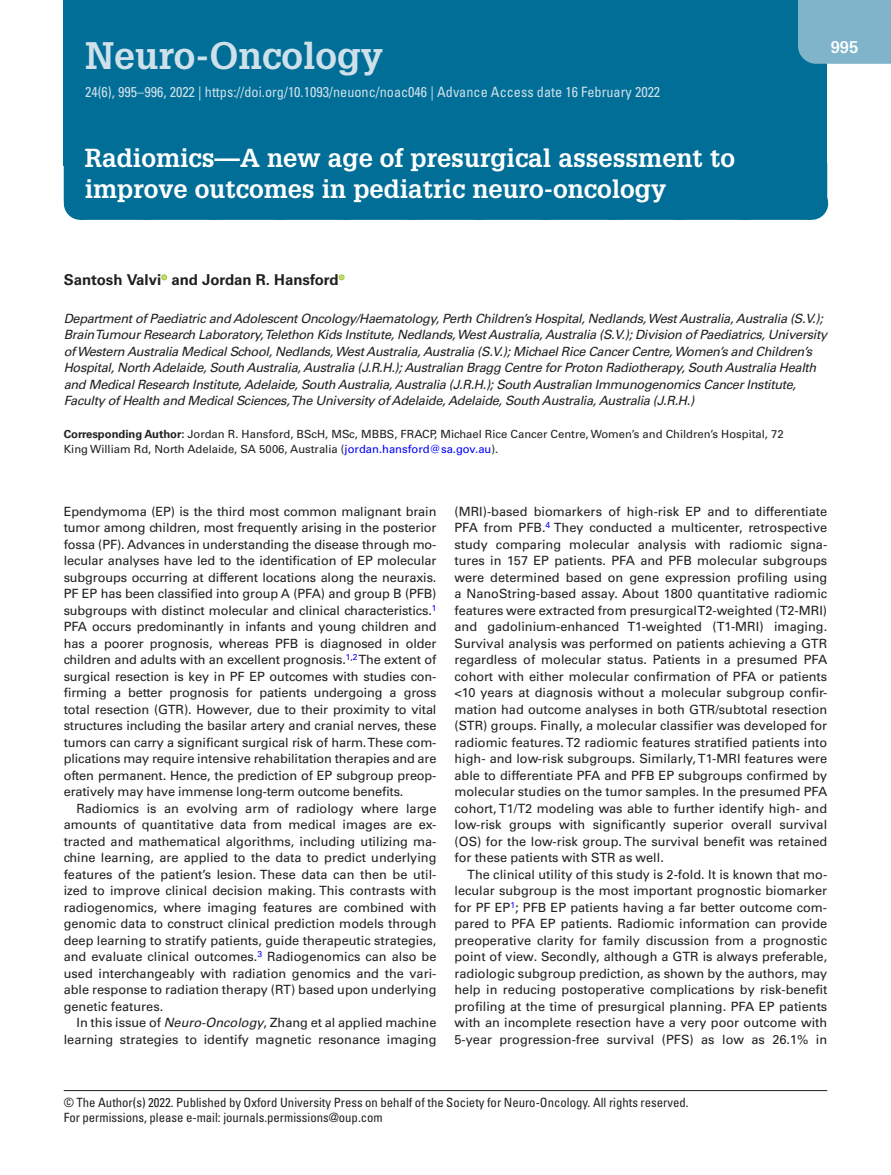
<style>
.page{position:relative;width:891px;height:1175px;background:#fff}
.page>*{position:absolute;margin:0;border:0;box-sizing:border-box;transform-origin:0 0}
.t1{font:700 37.5px "Glypha LT Std";color:#cee0ea}
.t2{font:700 25.5px/31.5px "Glypha LT Std";color:#fff}
.t3{font:700 16.5px "Glypha LT Std";color:#fff}
.t4{font:700 15px "Univers LT Std";color:#231f20}
.t5{font:condensed 14.25px "Univers LT Std";color:#cee0ea}
.t6{font:12.75px/16.5px "Univers LT Std";color:#231f20;text-align:justify}
.t7{font:italic 12.75px/16.5px "Univers LT Std";letter-spacing:-.025em;color:#231f20}
.t8{font:condensed 12.75px/15px "Univers LT Std";color:#231f20}
.t9{font:11.25px/15px "Univers LT Std";color:#231f20}
.s1{font-weight:700}
.s2{color:#00f}
.s3{font-style:italic}
</style>
<div class="page">
<div style="left:64px;top:0;width:763px;height:166px;background:#006e96"></div>
<div style="left:798px;top:0;width:93px;height:64px;background:#7fb4ca"></div>
<hr style="left:64px;top:1090px;width:763px;height:1px;background:#231f20">
<div style="left:64px;top:162px;width:763px;height:39px;background:#006e96"></div>
<div style="left:80px;top:187px;width:731px;height:33px;background:#006e96"></div>
<svg style="left:149px;top:219px;width:629px;height:1px"></svg>
<hr style="left:811px;top:187px;width:1px;height:33px;background:#006e96">
<svg style="left:161px;top:274px;width:6px;height:6px"></svg>
<svg style="left:339px;top:274px;width:6px;height:6px"></svg>
<h1 class="t1" style="left:85px;top:32px;width:299px">Neuro-Oncology</h1>
<p class="t5" style="left:85px;top:83px;width:577px">24(6), 995–996, 2022 | https://doi.org/10.1093/neuonc/noac046 | Advance Access date 16 February 2022</p>
<h2 class="t2" style="left:85px;top:141px;width:652px">Radiomics—A new age of presurgical assessment to improve outcomes in pediatric neuro-oncology</h2>
<p class="t3" style="left:831px;top:37px;width:29px">995</p>
<p class="t4" style="left:64px;top:271px;width:276px">Santosh Valvi and Jordan R. Hansford</p>
<p class="t7" style="left:64px;top:310px;width:765px">Department of Paediatric and Adolescent Oncology/Haematology, Perth Children’s Hospital, Nedlands, West Australia, Australia (S.V.); Brain Tumour Research Laboratory, Telethon Kids Institute, Nedlands, West Australia, Australia (S.V.); Division of Paediatrics, University of Western Australia Medical School, Nedlands, West Australia, Australia (S.V.); Michael Rice Cancer Centre, Women’s and Children’s Hospital, North Adelaide, South Australia, Australia (J.R.H.); Australian Bragg Centre for Proton Radiotherapy, South Australia Health and Medical Research Institute, Adelaide, South Australia, Australia (J.R.H.); South Australian Immunogenomics Cancer Institute, Faculty of Health and Medical Sciences, The University of Adelaide, Adelaide, South Australia, Australia (J.R.H.)</p>
<p class="t9" style="left:64px;top:426px;width:721px"><span class="s1">Corresponding Author:</span> Jordan R. Hansford, BScH, MSc, MBBS, FRACP, Michael Rice Cancer Centre, Women’s and Children’s Hospital, 72<br>King William Rd, North Adelaide, SA 5006, Australia (<span class="s2">jordan.hansford@sa.gov.au</span>).</p>
<p class="t6" style="left:64px;top:503px;width:374px">Ependymoma (EP) is the third most common malignant brain tumor among children, most frequently arising in the posterior fossa (PF). Advances in understanding the disease through mo&shy;lecular analyses have led to the identification of EP molecular subgroups occurring at different locations along the neuraxis.<br>PF EP has been classified into group A (PFA) and group B (PFB) subgroups with distinct molecular and clinical characteristics.<sup>1<br></sup>PFA occurs predominantly in infants and young children and has a poorer prognosis, whereas PFB is diagnosed in older children and adults with an excellent prognosis.<sup>1</sup><sup>,</sup><sup>2</sup> The extent of surgical resection is key in PF EP outcomes with studies con&shy;firming a better prognosis for patients undergoing a gross total resection (GTR). However, due to their proximity to vital structures including the basilar artery and cranial nerves, these tumors can carry a significant surgical risk of harm. These com&shy;plications may require intensive rehabilitation therapies and are often permanent. Hence, the prediction of EP subgroup preop&shy;eratively may have immense long-term outcome benefits.</p>
<p class="t6" style="left:64px;top:800px;width:374px;text-indent:13px">Radiomics is an evolving arm of radiology where large amounts of quantitative data from medical images are ex&shy;tracted and mathematical algorithms, including utilizing ma&shy;chine learning, are applied to the data to predict underlying features of the patient’s lesion. These data can then be util&shy;ized to improve clinical decision making. This contrasts with radiogenomics, where imaging features are combined with genomic data to construct clinical prediction models through deep learning to stratify patients, guide therapeutic strategies, and evaluate clinical outcomes.<sup>3</sup> Radiogenomics can also be used interchangeably with radiation genomics and the vari&shy;able response to radiation therapy (RT) based upon underlying genetic features.</p>
<p class="t6" style="left:64px;top:1014px;width:374px;text-align:right">In this issue of <span class="s3">Neuro-Oncology</span>, Zhang et al applied machine learning strategies to identify magnetic resonance imaging</p>
<p class="t6" style="left:455px;top:503px;width:374px">(MRI)-based biomarkers of high-risk EP and to differentiate PFA from PFB.<sup>4</sup> They conducted a multicenter, retrospective study comparing molecular analysis with radiomic signa&shy;tures in 157 EP patients. PFA and PFB molecular subgroups were determined based on gene expression profiling using a NanoString-based assay. About 1800 quantitative radiomic features were extracted from presurgical T2-weighted (T2-MRI) and gadolinium-enhanced T1-weighted (T1-MRI) imaging.<br>Survival analysis was performed on patients achieving a GTR regardless of molecular status. Patients in a presumed PFA cohort with either molecular confirmation of PFA or patients &lt;10 years at diagnosis without a molecular subgroup confir&shy;mation had outcome analyses in both GTR/subtotal resection (STR) groups. Finally, a molecular classifier was developed for radiomic features. T2 radiomic features stratified patients into high- and low-risk subgroups. Similarly, T1-MRI features were able to differentiate PFA and PFB EP subgroups confirmed by molecular studies on the tumor samples. In the presumed PFA cohort, T1/T2 modeling was able to further identify high- and low-risk groups with significantly superior overall survival (OS) for the low-risk group. The survival benefit was retained for these patients with STR as well.</p>
<p class="t6" style="left:455px;top:866px;width:374px;text-indent:13px">The clinical utility of this study is 2-fold. It is known that mo&shy;lecular subgroup is the most important prognostic biomarker for PF EP<sup>1</sup>; PFB EP patients having a far better outcome com&shy;pared to PFA EP patients. Radiomic information can provide preoperative clarity for family discussion from a prognostic point of view. Secondly, although a GTR is always preferable, radiologic subgroup prediction, as shown by the authors, may help in reducing postoperative complications by risk-benefit profiling at the time of presurgical planning. PFA EP patients with an incomplete resection have a very poor outcome with 5-year progression-free survival (PFS) as low as 26.1% in</p>
<p class="t8" style="left:64px;top:1095px;width:626px">© The Author(s) 2022. Published by Oxford University Press on behalf of the Society for Neuro-Oncology. All rights reserved.<br>For permissions, please e-mail: journals.permissions@oup.com</p>
</div>
